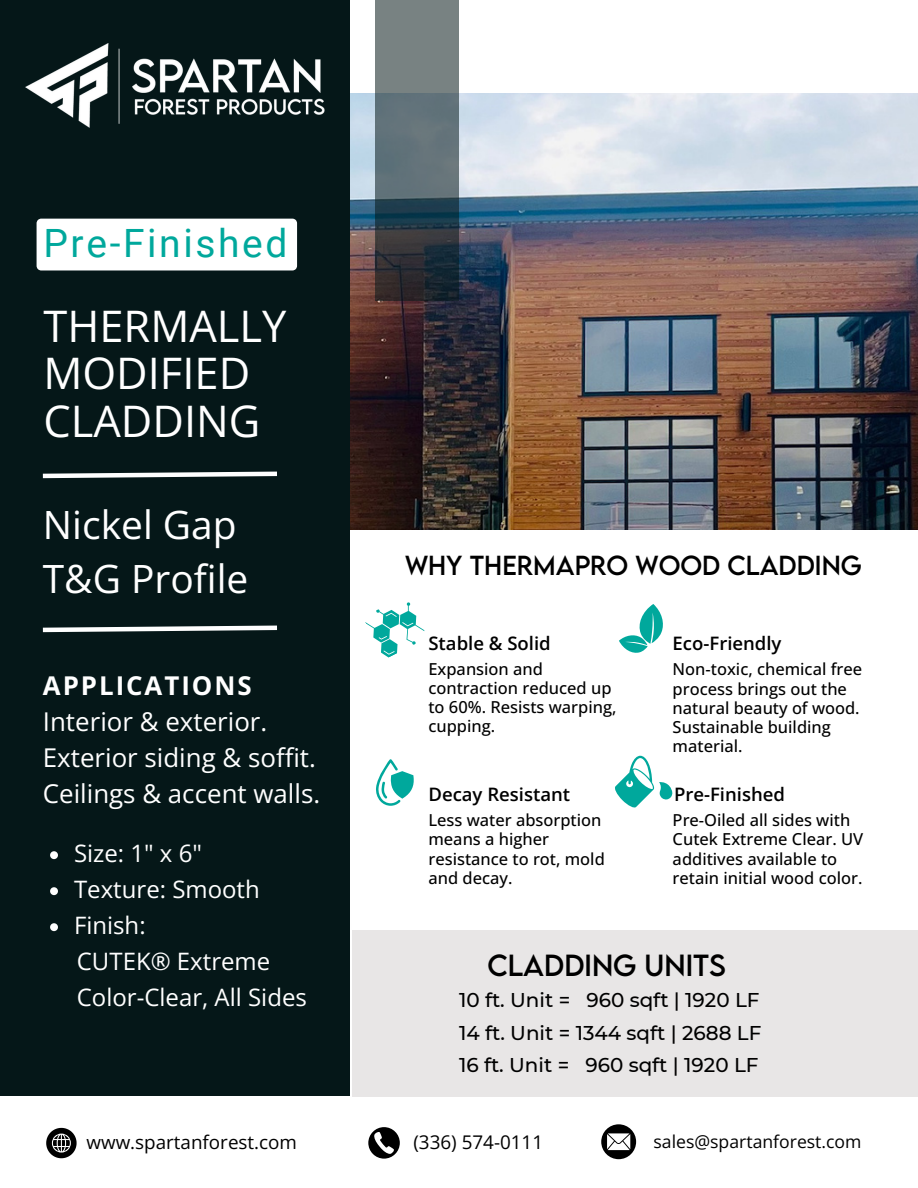
<style>
.page{position:relative;width:918px;height:1188px;background:#fff}
.page>*{position:absolute;margin:0;border:0;box-sizing:border-box;transform-origin:0 0}
.t1{font:43.5px/47.2px "Open Sans";color:#fff}
.t2{font:39px/54px "Open Sans";color:#fff}
.t3{font:39px "Roboto";letter-spacing:.07em;color:#00a89c}
.t4{font:27.15px "LEMONMILK Pro FTR";color:#000}
.t5{font:25.95px/36px "Open Sans";color:#fff}
.t6{font:24.45px "LEMONMILK Pro FTR";color:#000}
.t7{font:24px "Open Sans";color:#fff}
.t8{font:500 19.95px/32.4px "Montserrat";color:#000;text-align:justify}
.t9{font:18.9px "Open Sans";color:#000}
.t10{font:600 18.6px "Open Sans";color:#000}
.t11{font:17.7px "Open Sans";color:#000}
.t12{font:500 16.5px/19.2px "Open Sans";color:#000}
.s1{font-weight:700}
</style>
<div class="page">
<img style="left:350px;top:94px;width:568px;height:435px">
<div style="left:0;top:0;width:350px;height:1096px;background:#051718"></div>
<div style="left:352px;top:930px;width:566px;height:166px;background:#e8e6e6"></div>
<svg style="left:46px;top:1128px;width:31px;height:30px"></svg>
<svg style="left:42px;top:471px;width:235px;height:8px"></svg>
<svg style="left:375px;top:0;width:84px;height:301px;background:#546166"></svg>
<svg style="left:368px;top:1127px;width:32px;height:32px"></svg>
<svg style="left:365px;top:602px;width:60px;height:56px"></svg>
<svg style="left:376px;top:759px;width:38px;height:46px"></svg>
<svg style="left:619px;top:604px;width:44px;height:49px"></svg>
<svg style="left:615px;top:756px;width:58px;height:52px"></svg>
<svg style="left:42px;top:625px;width:235px;height:8px"></svg>
<svg style="left:50px;top:851px;width:8px;height:8px"></svg>
<svg style="left:50px;top:887px;width:8px;height:8px"></svg>
<svg style="left:50px;top:923px;width:8px;height:8px"></svg>
<img style="left:25px;top:43px;width:300px;height:84px">
<div style="left:37px;top:219px;width:260px;height:51px;background:#fff"></div>
<svg style="left:601px;top:1124px;width:35px;height:35px"></svg>
<h3 class="t3" style="left:43px;top:221px;width:246px">Pre-Finished</h3>
<p class="t1" style="left:43px;top:302px;width:245px">THERMALLY<br>MODIFIED<br>CLADDING</p>
<h6 class="t2" style="left:43px;top:497px;width:207px">Nickel Gap<br>T&amp;G Profile</h6>
<p class="t5" style="left:43px;top:667px;width:279px"><span class="s1">APPLICATIONS<br></span>Interior &amp; exterior.<br>Exterior siding &amp; soffit.<br>Ceilings &amp; accent walls.</p>
<h6 class="t7" style="left:74px;top:837px;width:130px">Size: 1" x 6"</h6>
<p class="t7" style="left:74px;top:873px;width:187px">Texture: Smooth</p>
<p class="t7" style="left:74px;top:909px;width:73px">Finish:</p>
<p class="t7" style="left:77px;top:945px;width:195px">CUTEK® Extreme</p>
<p class="t7" style="left:77px;top:981px;width:232px">Color-Clear, All Sides</p>
<h3 class="t6" style="left:405px;top:549px;width:458px">WHY THERMAPRO WOOD CLADDING</h3>
<p class="t10" style="left:428px;top:630px;width:124px">Stable &amp; Solid</p>
<p class="t10" style="left:673px;top:630px;width:110px">Eco-Friendly</p>
<h4 class="t12" style="left:428px;top:659px;width:190px">Expansion and contraction reduced up to 60%. Resists warping, cupping.</h4>
<p class="t12" style="left:673px;top:659px;width:191px">Non-toxic, chemical free process brings out the natural beauty of wood.<br>Sustainable building material.</p>
<h6 class="t10" style="left:428px;top:781px;width:143px">Decay Resistant</h6>
<h6 class="t10" style="left:674px;top:781px;width:112px">Pre-Finished</h6>
<p class="t12" style="left:428px;top:810px;width:178px">Less water absorption means a higher resistance to rot, mold and decay.</p>
<p class="t12" style="left:673px;top:810px;width:192px">Pre-Oiled all sides with<br>Cutek Extreme Clear. UV additives available to retain initial wood color.</p>
<h2 class="t4" style="left:488px;top:946px;width:240px">CLADDING UNITS</h2>
<p class="t8" style="left:459px;top:984px;width:304px">10 ft. Unit = 960 sqft | 1920 LF 14 ft. Unit = 1344 sqft | 2688 LF 16 ft. Unit = 960 sqft | 1920 LF</p>
<p class="t9" style="left:86px;top:1129px;width:212px">www.spartanforest.com</p>
<h2 class="t9" style="left:413px;top:1129px;width:131px">(336) 574-0111</h2>
<h1 class="t11" style="left:654px;top:1129px;width:209px">sales@spartanforest.com</h1>
</div>
